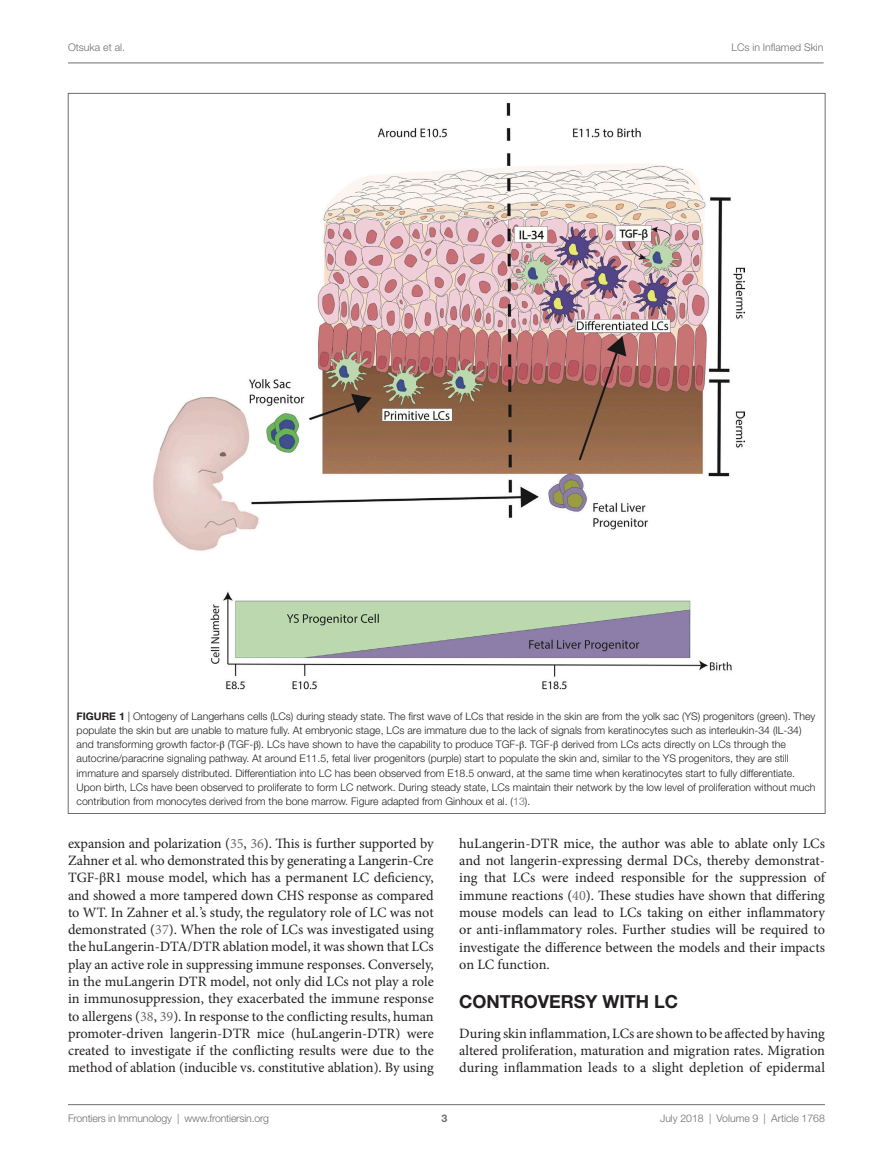
<style>
.page{position:relative;width:893px;height:1170px;background:#fff}
.page>*{position:absolute;margin:0;border:0;box-sizing:border-box;transform-origin:0 0}
.t1{font:700 18px "Helvetica Neue LT Std";color:#231f20}
.t2{font:14.25px/17.2px "Minion Pro";color:#231f20;text-align:justify}
.t3{font:300 10.5px/14.2px "Helvetica Neue LT Std";color:#231f20}
.t4{font:300 10.5px "Helvetica Neue LT Std";color:#6c6d70}
.t5{font:700 10.5px "Helvetica Neue LT Std";color:#231f20}
.t6{font:700 10.5px "Helvetica Neue LT Std";color:#6c6d70}
.s1{font-weight:700}
.s2{font-family:"STIX General";font-weight:400}
.s3{color:#6c6d70}
.s4{font-family:"STIX General"}
</style>
<div class="page">
<img style="left:153px;top:102px;width:591px;height:587px">
<hr style="left:68px;top:1104px;width:757px;height:1px;background:#6c6d70">
<hr style="left:68px;top:63px;width:755px;height:1px;background:#6c6d70">
<p class="t4" style="left:68px;top:41px;width:58px">Otsuka et al.</p>
<p class="t4" style="left:731px;top:41px;width:94px">LCs in Inflamed Skin</p>
<p class="t3" style="left:77px;top:708px;width:740px;text-indent:33px"><span class="s1">E 1</span> | Ontogeny of Langerhans cells (LCs) during steady state. The first wave of LCs that reside in the skin are from the yolk sac (YS) progenitors (green). They populate the skin but are unable to mature fully. At embryonic stage, LCs are immature due to the lack of signals from keratinocytes such as interleukin-34 (IL-34) and transforming growth factor-<span class="s2">β</span> (TGF-<span class="s2">β</span>). LCs have shown to have the capability to produce TGF-<span class="s2">β</span>. TGF-<span class="s2">β</span> derived from LCs acts directly on LCs through the autocrine/paracrine signaling pathway. At around E11.5, fetal liver progenitors (purple) start to populate the skin and, similar to the YS progenitors, they are still immature and sparsely distributed. Differentiation into LC has been observed from E18.5 onward, at the same time when keratinocytes start to fully differentiate.<br>Upon birth, LCs have been observed to proliferate to form LC network. During steady state, LCs maintain their network by the low level of proliferation without much contribution from monocytes derived from the bone marrow. Figure adapted from Ginhoux et al. (<span class="s3">13</span>).</p>
<p class="t5" style="left:77px;top:709px;width:18px">FIGUR</p>
<p class="t2" style="left:68px;top:834px;width:367px">expansion and polarization (<span class="s3">35</span>, <span class="s3">36</span>). This is further supported by Zahner et al. who demonstrated this by generating a Langerin-Cre TGF-<span class="s4">β</span>R1 mouse model, which has a permanent LC deficiency, and showed a more tampered down CHS response as compared to WT. In Zahner et al.’s study, the regulatory role of LC was not demonstrated (<span class="s3">37</span>). When the role of LCs was investigated using the huLangerin-DTA/DTR ablation model, it was shown that LCs play an active role in suppressing immune responses. Conversely, in the muLangerin DTR model, not only did LCs not play a role in immunosuppression, they exacerbated the immune response to allergens (<span class="s3">38</span>, <span class="s3">39</span>). In response to the conflicting results, human promoter-driven langerin-DTR mice (huLangerin-DTR) were created to investigate if the conflicting results were due to the method of ablation (inducible vs. constitutive ablation). By using</p>
<p class="t2" style="left:459px;top:834px;width:367px">huLangerin-DTR mice, the author was able to ablate only LCs and not langerin-expressing dermal DCs, thereby demonstrat&shy;ing that LCs were indeed responsible for the suppression of immune reactions (<span class="s3">40</span>). These studies have shown that differing mouse models can lead to LCs taking on either inflammatory or anti-inflammatory roles. Further studies will be required to investigate the difference between the models and their impacts on LC function.</p>
<p class="t1" style="left:459px;top:990px;width:221px">CONTROVERSY WITH LC</p>
<p class="t2" style="left:459px;top:1024px;width:367px">During skin inflammation, LCs are shown to be affected by having altered proliferation, maturation and migration rates. Migration during inflammation leads to a slight depletion of epidermal</p>
<p class="t4" style="left:68px;top:1111px;width:203px">Frontiers in Immunology | www.frontiersin.org</p>
<p class="t4" style="left:660px;top:1111px;width:166px">July 2018 | Volume 9 | Article 1768</p>
<p class="t6" style="left:441px;top:1111px;width:7px">3</p>
</div>
